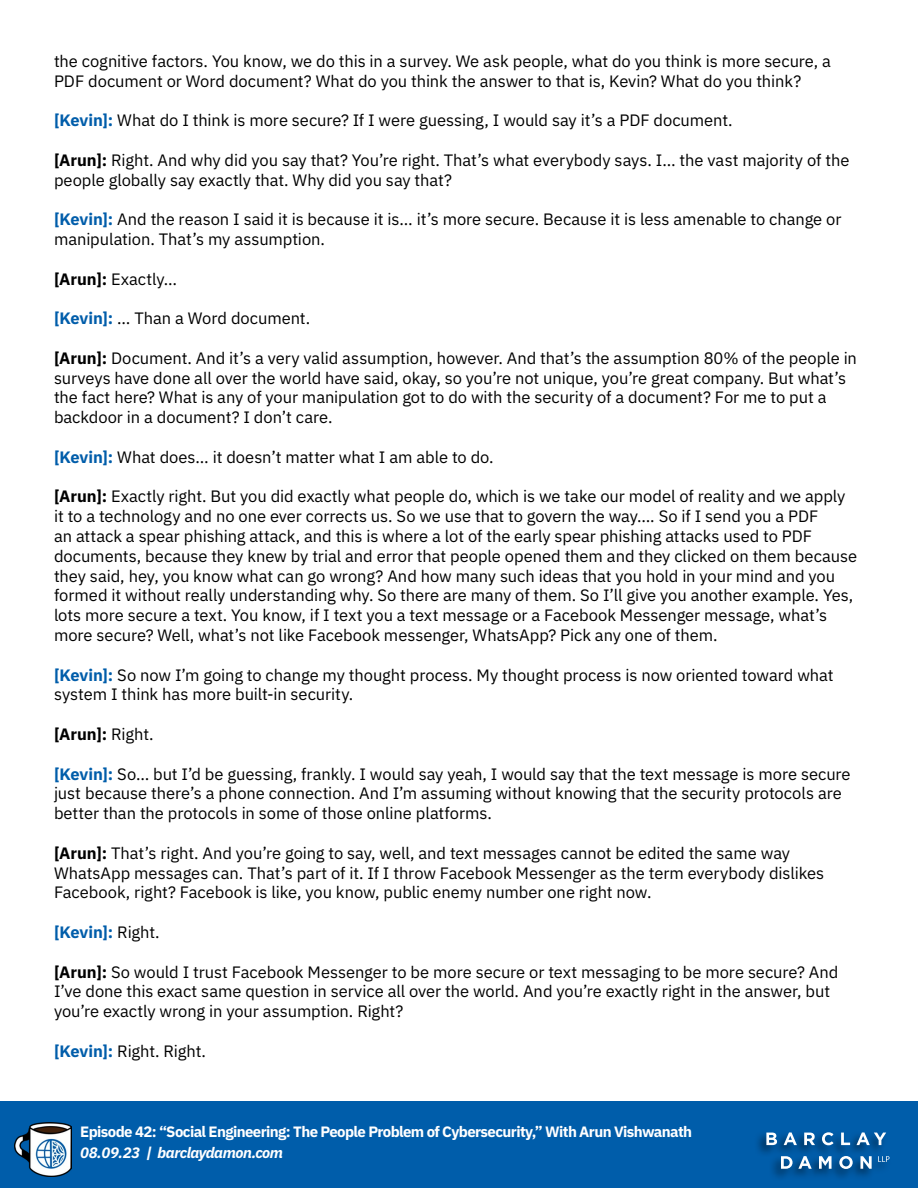
<style>
.page{position:relative;width:918px;height:1188px;background:#fff}
.page>*{position:absolute;margin:0;border:0;box-sizing:border-box;transform-origin:0 0}
.t1{font:16.5px/19.8px "IBM Plex Sans";letter-spacing:-.005em;color:#000}
.t2{font:700 16.5px "IBM Plex Sans";letter-spacing:-.01em;color:#005daa}
.t3{font:700 16.5px "IBM Plex Sans";color:#000}
.t4{font:700 15px "IBM Plex Sans";letter-spacing:-.04em;color:#fff}
.t5{font:italic 700 15px "IBM Plex Sans";letter-spacing:-.03em;color:#fff}
.s1{font-weight:700;color:#005daa}
.s2{font-weight:700}
.s3{font-weight:400}
.s4{font-weight:400;color:#000}
</style>
<div class="page">
<div style="left:0;top:1102px;width:918px;height:86px;background:#005daa"></div>
<img style="left:15px;top:1123px;width:56px;height:53px">
<div style="left:754px;top:1130px;width:138px;height:51px;background:#000;opacity:.55"></div>
<svg style="left:878px;top:1156px;width:11px;height:6px"></svg>
<svg style="left:766px;top:1133px;width:11px;height:12px"></svg>
<svg style="left:784px;top:1132px;width:13px;height:13px"></svg>
<svg style="left:804px;top:1133px;width:11px;height:12px"></svg>
<svg style="left:822px;top:1132px;width:12px;height:13px"></svg>
<svg style="left:841px;top:1133px;width:9px;height:12px"></svg>
<svg style="left:857px;top:1132px;width:29px;height:13px"></svg>
<svg style="left:781px;top:1156px;width:31px;height:13px"></svg>
<svg style="left:819px;top:1156px;width:13px;height:13px"></svg>
<svg style="left:839px;top:1156px;width:14px;height:13px"></svg>
<svg style="left:860px;top:1156px;width:12px;height:13px"></svg>
<p class="t1" style="left:54px;top:50px;width:779px">the cognitive factors. You know, we do this in a survey. We ask people, what do you think is more secure, a<br>PDF document or Word document? What do you think the answer to that is, Kevin? What do you think?</p>
<p class="t1" style="left:54px;top:109px;width:680px"><span class="s1">[Kevin]:</span> What do I think is more secure? If I were guessing, I would say it’s a PDF document.</p>
<p class="t1" style="left:54px;top:149px;width:797px"><span class="s2">[Arun]:</span> Right. And why did you say that? You’re right. That’s what everybody says. I… the vast majority of the people globally say exactly that. Why did you say that?</p>
<p class="t1" style="left:54px;top:208px;width:789px"><span class="s1">[Kevin]:</span> And the reason I said it is because it is… it’s more secure. Because it is less amenable to change or manipulation. That’s my assumption.</p>
<p class="t1" style="left:54px;top:268px;width:125px"><span class="s2">[Arun]:</span> Exactly…</p>
<p class="t1" style="left:54px;top:307px;width:258px"><span class="s1">[Kevin]:</span> … Than a Word document.</p>
<p class="t1" style="left:54px;top:347px;width:805px"><span class="s2">[Arun]:</span> Document. And it’s a very valid assumption, however. And that’s the assumption 80% of the people in surveys have done all over the world have said, okay, so you’re not unique, you’re great company. But what’s the fact here? What is any of your manipulation got to do with the security of a document? For me to put a backdoor in a document? I don’t care.</p>
<p class="t1" style="left:54px;top:446px;width:441px"><span class="s1">[Kevin]:</span> What does… it doesn’t matter what I am able to do.</p>
<p class="t1" style="left:54px;top:485px;width:805px"><span class="s2">[Arun]:</span> Exactly right. But you did exactly what people do, which is we take our model of reality and we apply it to a technology and no one ever corrects us. So we use that to govern the way…. So if I send you a PDF<br>an attack a spear phishing attack, and this is where a lot of the early spear phishing attacks used to PDF documents, because they knew by trial and error that people opened them and they clicked on them because they said, hey, you know what can go wrong? And how many such ideas that you hold in your mind and you formed it without really understanding why. So there are many of them. So I’ll give you another example. Yes, lots more secure a text. You know, if I text you a text message or a Facebook Messenger message, what’s more secure? Well, what’s not like Facebook messenger, WhatsApp? Pick any one of them.</p>
<p class="t1" style="left:54px;top:664px;width:781px"><span class="s1">[Kevin]:</span> So now I’m going to change my thought process. My thought process is now oriented toward what system I think has more built-in security.</p>
<p class="t3" style="left:54px;top:721px;width:101px">[Arun]: <span class="s3">Right.</span></p>
<p class="t1" style="left:54px;top:763px;width:798px"><span class="s1">[Kevin]:</span> So… but I’d be guessing, frankly. I would say yeah, I would say that the text message is more secure just because there’s a phone connection. And I’m assuming without knowing that the security protocols are better than the protocols in some of those online platforms.</p>
<p class="t1" style="left:54px;top:842px;width:772px"><span class="s2">[Arun]:</span> That’s right. And you’re going to say, well, and text messages cannot be edited the same way<br>WhatsApp messages can. That’s part of it. If I throw Facebook Messenger as the term everybody dislikes<br>Facebook, right? Facebook is like, you know, public enemy number one right now.</p>
<p class="t2" style="left:54px;top:919px;width:107px">[Kevin]: <span class="s4">Right.</span></p>
<p class="t1" style="left:54px;top:961px;width:786px"><span class="s2">[Arun]:</span> So would I trust Facebook Messenger to be more secure or text messaging to be more secure? And<br>I’ve done this exact same question in service all over the world. And you’re exactly right in the answer, but you’re exactly wrong in your assumption. Right?</p>
<p class="t1" style="left:54px;top:1040px;width:153px"><span class="s1">[Kevin]:</span> Right. Right.</p>
<p class="t4" style="left:80px;top:1119px;width:613px">Episode 42: “Social Engineering: The People Problem of Cybersecurity,” With Arun Vishwanath</p>
<p class="t5" style="left:80px;top:1140px;width:204px">08.09.23 | barclaydamon.com</p>
</div>
